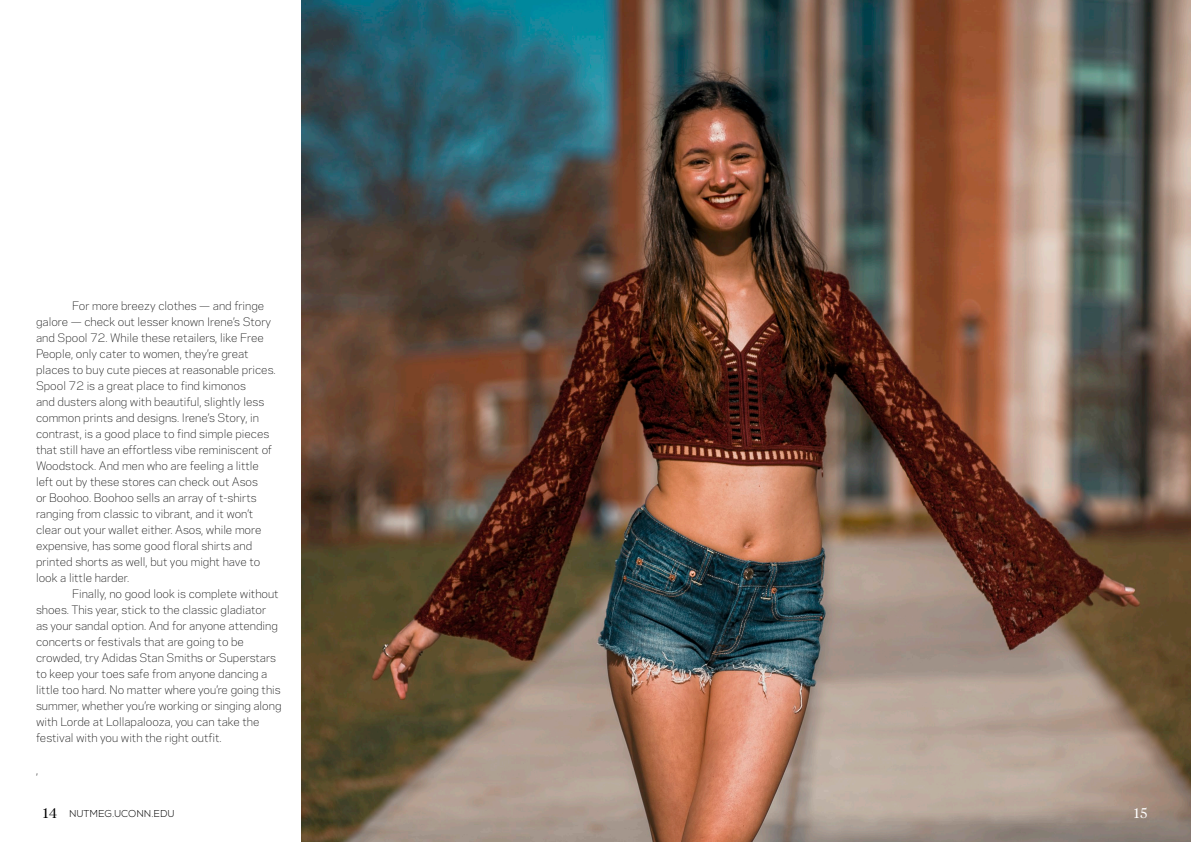
<style>
.page{position:relative;width:1191px;height:842px;background:#fff}
.page>*{position:absolute;margin:0;border:0;box-sizing:border-box;transform-origin:0 0}
.t1{font:300 14px "Tiempos Headline";color:#fff}
.t2{font:300 11px/16px "Galaxie Polaris";color:#000}
.t3{font:300 10px "Nexa";color:#000}
.s1{font-family:"Tiempos Headline";font-size:14px}
</style>
<div class="page">
<img style="left:301px;top:0;width:890px;height:842px">
<p class="t2" style="left:36px;top:297px;width:241px;text-indent:36px">For more breezy clothes — and fringe galore — check out lesser known Irene’s Story and Spool 72. While these retailers, like Free People, only cater to women, they’re great places to buy cute pieces at reasonable prices.<br>Spool 72 is a great place to find kimonos<br>and dusters along with beautiful, slightly less common prints and designs. Irene’s Story, in contrast, is a good place to find simple pieces that still have an effortless vibe reminiscent of Woodstock. And men who are feeling a little left out by these stores can check out Asos<br>or Boohoo. Boohoo sells an array of t-shirts ranging from classic to vibrant, and it won’t clear out your wallet either. Asos, while more expensive, has some good floral shirts and printed shorts as well, but you might have to look a little harder.</p>
<p class="t2" style="left:36px;top:585px;width:247px;text-indent:36px">Finally, no good look is complete without shoes. This year, stick to the classic gladiator<br>as your sandal option. And for anyone attending concerts or festivals that are going to be crowded, try Adidas Stan Smiths or Superstars to keep your toes safe from anyone dancing a little too hard. No matter where you’re going this summer, whether you’re working or singing along with Lorde at Lollapalooza, you can take the festival with you with the right outfit.</p>
<p class="t3" style="left:43px;top:807px;width:133px"><span class="s1">14</span> NUTMEG.UCONN.EDU</p>
<p class="t1" style="left:1134px;top:803px;width:15px">15</p>
</div>
